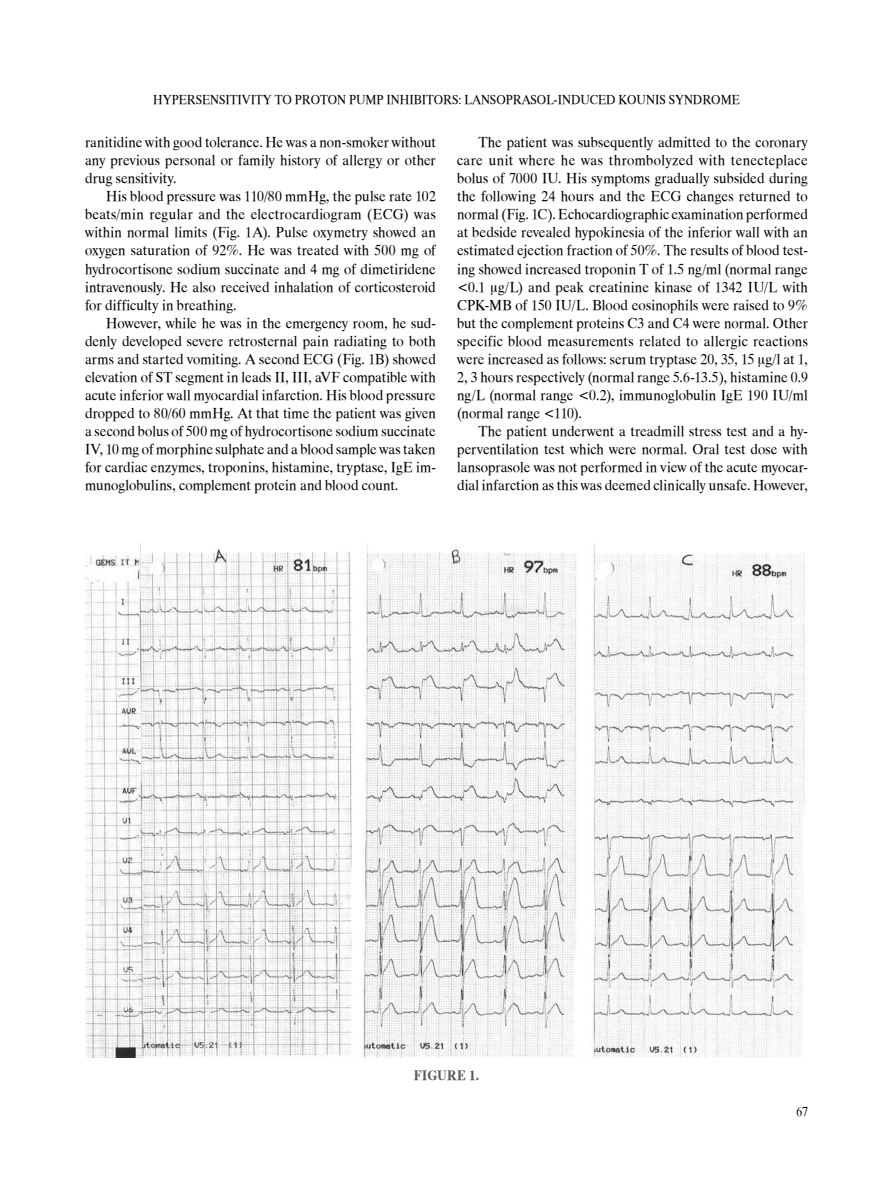
<style>
.page{position:relative;width:893px;height:1191px;background:#fff}
.page>*{position:absolute;margin:0;border:0;box-sizing:border-box;transform-origin:0 0}
.t1{font:15px/18px "UB Times";color:#000;text-align:justify;scale:.95 1}
.t2{font:14.25px "UB Times Bold";color:#58595b;scale:.95 1}
.t3{font:13.5px "UB Times";color:#000;scale:.9 1}
</style>
<div class="page">
<img style="left:85px;top:543px;width:721px;height:514px">
<p class="t3" style="left:153px;top:92px;width:20px">Hypersensitivity</p>
<p class="t3" style="left:275px;top:92px;width:33px">to proton</p>
<p class="t3" style="left:349px;top:92px;width:11px">pump</p>
<p class="t3" style="left:386px;top:92px;width:9px">inhibitors</p>
<p class="t3" style="left:459px;top:92px;width:17px">: lansoprasol</p>
<p class="t3" style="left:554px;top:92px;width:15px">-induced</p>
<p class="t3" style="left:619px;top:92px;width:19px">Kounis</p>
<p class="t3" style="left:669px;top:92px;width:11px">syndrome</p>
<p class="t1" style="left:85px;top:134px;width:371px">ranitidine with good tolerance. He was a non-smoker without any previous personal or family history of allergy or other drug sensitivity.</p>
<p class="t1" style="left:85px;top:188px;width:371px;text-indent:21px">His blood pressure was 110/80 mmHg, the pulse rate 102 beats/min regular and the electrocardiogram (ECG) was within normal limits (Fig. 1A). Pulse oxymetry showed an oxygen saturation of 92%. He was treated with 500 mg of hydrocortisone sodium succinate and 4 mg of dimetiridene intravenously. He also received inhalation of corticosteroid for difficulty in breathing.</p>
<p class="t1" style="left:85px;top:314px;width:371px;text-indent:21px">However, while he was in the emergency room, he sud&shy;denly developed severe retrosternal pain radiating to both arms and started vomiting. A second ECG (Fig. 1B) showed elevation of ST segment in leads II, III, aVF compatible with acute inferior wall myocardial infarction. His blood pressure dropped to 80/60 mmHg. At that time the patient was given a second bolus of 500 mg of hydrocortisone sodium succinate IV, 10 mg of morphine sulphate and a blood sample was taken for cardiac enzymes, troponins, histamine, tryptase, IgE im&shy;munoglobulins, complement protein and blood count.</p>
<p class="t1" style="left:457px;top:134px;width:371px;text-indent:21px">The patient was subsequently admitted to the coronary care unit where he was thrombolyzed with tenecteplace bolus of 7000 IU. His symptoms gradually subsided during the following 24 hours and the ECG changes returned to normal (Fig. 1C). Echocardiographic examination performed at bedside revealed hypokinesia of the inferior wall with an estimated ejection fraction of 50%. The results of blood test&shy;ing showed increased troponin T of 1.5 ng/ml (normal range &lt;0.1 μg/L) and peak creatinine kinase of 1342 IU/L with CPK-MB of 150 IU/L. Blood eosinophils were raised to 9% but the complement proteins C3 and C4 were normal. Other specific blood measurements related to allergic reactions were increased as follows: serum tryptase 20, 35, 15 μg/l at 1, 2, 3 hours respectively (normal range 5.6-13.5), histamine 0.9 ng/L (normal range &lt;0.2), immunoglobulin IgE 190 IU/ml (normal range &lt;110).</p>
<p class="t1" style="left:457px;top:422px;width:371px;text-indent:21px">The patient underwent a treadmill stress test and a hy&shy;perventilation test which were normal. Oral test dose with lansoprasole was not performed in view of the acute myocar&shy;dial infarction as this was deemed clinically unsafe. However,</p>
<p class="t2" style="left:414px;top:1067px;width:70px">FigURE 1.</p>
<p class="t3" style="left:796px;top:1104px;width:14px">67</p>
</div>
